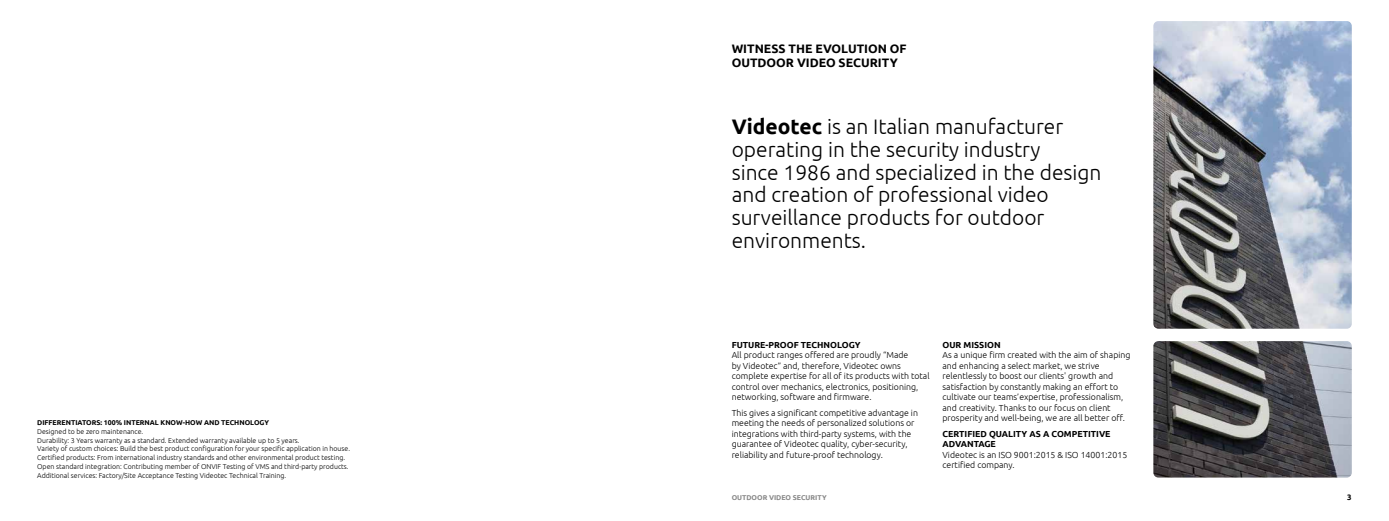
<style>
.page{position:relative;width:1389px;height:521px;background:#fff}
.page>*{position:absolute;margin:0;border:0;box-sizing:border-box;transform-origin:0 0}
.t1{font:300 21px/22.8px "Ubuntu";color:#000}
.t2{font:700 12.25px/14px "Ubuntu";color:#000}
.t3{font:300 8.75px/10.5px "Ubuntu";color:#000}
.t4{font:700 8.75px/10.5px "Ubuntu";color:#000}
.t5{font:700 7.88px "Ubuntu";color:#000}
.t6{font:300 7px/8.8px "Ubuntu";color:#000}
.t7{font:700 7px "Ubuntu";color:#000}
.t8{font:700 7px "Ubuntu";color:#878787}
.s1{font-weight:700}
</style>
<div class="page">
<img style="left:1153px;top:21px;width:199px;height:456px">
<p class="t7" style="left:37px;top:418px;width:233px">DIFFERENTIATORS: 100% INTERNAL KNOW-HOW AND TECHNOLOGY</p>
<p class="t6" style="left:37px;top:427px;width:314px">Designed to be zero maintenance.<br>Durability: 3 Years warranty as a standard. Extended warranty available up to 5 years.<br>Variety of custom choices: Build the best product configuration for your specific application in house.<br>Certified products: From international industry standards and other environmental product testing.<br>Open standard integration: Contributing member of ONVIF Testing of VMS and third-party products.<br>Additional services: Factory/Site Acceptance Testing Videotec Technical Training.</p>
<h2 class="t2" style="left:732px;top:41px;width:176px">WITNESS THE EVOLUTION OF<br>OUTDOOR VIDEO SECURITY</h2>
<h1 class="t1" style="left:732px;top:115px;width:371px"><span class="s1">Videotec</span> is an Italian manufacturer operating in the security industry<br>since 1986 and specialized in the design and creation of professional video surveillance products for outdoor environments.</h1>
<p class="t4" style="left:732px;top:339px;width:130px">FUTURE-PROOF TECHNOLOGY</p>
<p class="t3" style="left:732px;top:350px;width:199px">All product ranges offered are proudly “Made<br>by Videotec” and, therefore, Videotec owns complete expertise for all of its products with total control over mechanics, electronics, positioning, networking, software and firmware.</p>
<p class="t3" style="left:732px;top:407px;width:188px">This gives a significant competitive advantage in meeting the needs of personalized solutions or integrations with third-party systems, with the guarantee of Videotec quality, cyber-security, reliability and future-proof technology.</p>
<p class="t4" style="left:943px;top:339px;width:60px">OUR MISSION</p>
<p class="t3" style="left:943px;top:350px;width:189px">As a unique firm created with the aim of shaping and enhancing a select market, we strive relentlessly to boost our clients' growth and satisfaction by constantly making an effort to cultivate our teams’expertise, professionalism, and creativity. Thanks to our focus on client prosperity and well-being, we are all better off.</p>
<p class="t4" style="left:943px;top:428px;width:170px">CERTIFIED QUALITY AS A COMPETITIVE<br>ADVANTAGE</p>
<p class="t3" style="left:943px;top:449px;width:186px">Videotec is an ISO 9001:2015 &amp; ISO 14001:2015 certified company.</p>
<p class="t8" style="left:732px;top:493px;width:96px">OUTDOOR VIDEO SECURITY</p>
<p class="t5" style="left:1347px;top:492px;width:6px">3</p>
</div>
